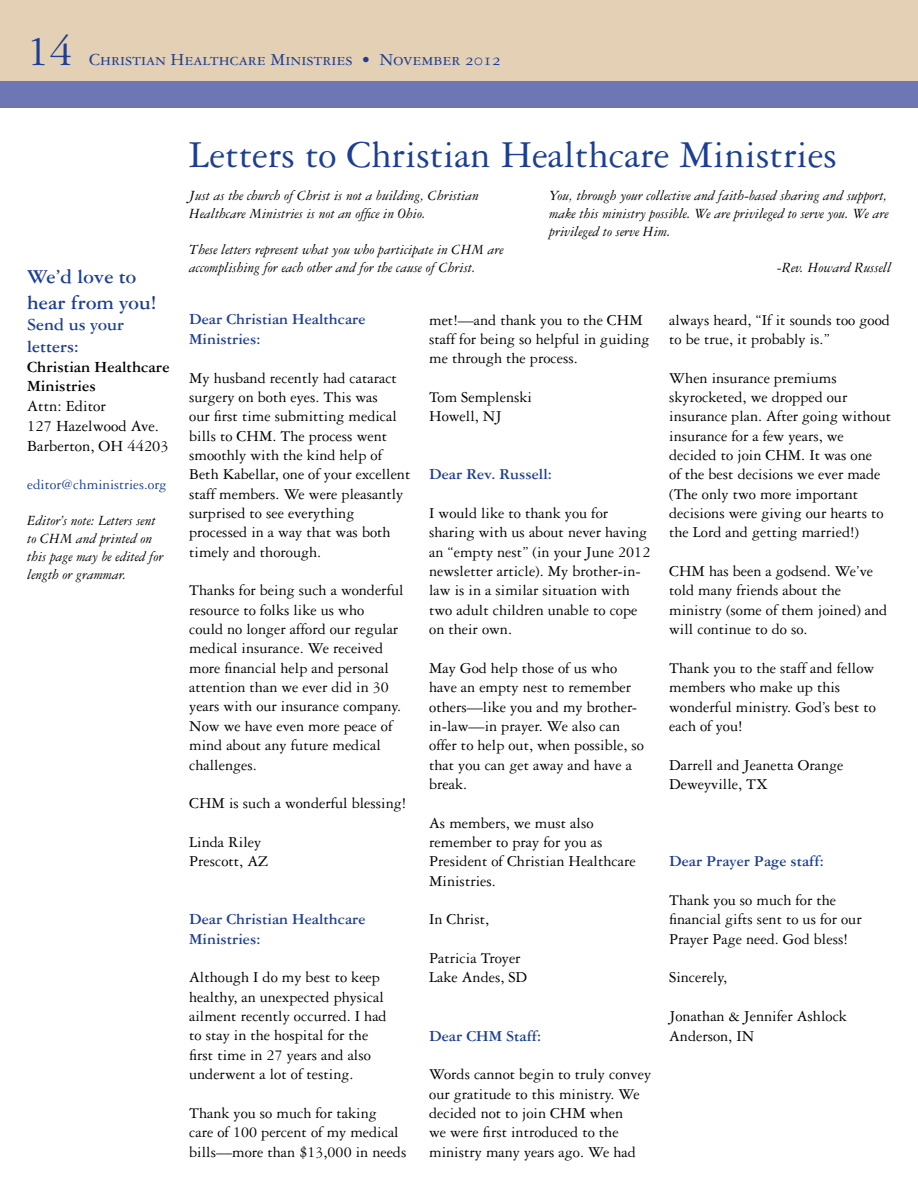
<style>
.page{position:relative;width:918px;height:1188px;background:#fff}
.page>*{position:absolute;margin:0;border:0;box-sizing:border-box;transform-origin:0 0}
.t1{font:45px "Garamond Three";color:#1c3e94}
.t2{font:40.5px "Garamond Three";color:#1c3e94}
.t3{font:700 21px/25.2px "Garamond Three";color:#1c3e94}
.t4{font:18px "Garamond Three SC";color:#1c3e94}
.t5{font:700 18px/21.6px "Garamond Three";color:#1c3e94}
.t6{font:16.5px/19.8px "Garamond Three";color:#000}
.t7{font:700 16.5px/19.8px "Garamond Three";color:#000}
.t8{font:16.2px/19.4px "Garamond Three";color:#000}
.t9{font:700 16.2px/19.4px "Garamond Three";color:#1c3e94}
.t10{font:italic 15px/18px "Garamond Three";color:#000}
.t11{font:15px "Garamond Three";color:#1c3e94}
</style>
<div class="page">
<div style="left:0;top:0;width:918px;height:81px;background:#e4d0b5"></div>
<div style="left:0;top:81px;width:918px;height:27px;background:#6f76b4"></div>
<h1 class="t1" style="left:27px;top:27px;width:46px">14</h1>
<p class="t4" style="left:89px;top:50px;width:413px">Christian Healthcare Ministries • November 2012</p>
<h2 class="t2" style="left:189px;top:132px;width:649px">Letters to Christian Healthcare Ministries</h2>
<p class="t3" style="left:27px;top:264px;width:131px">We’d love to hear from you!</p>
<p class="t5" style="left:27px;top:314px;width:99px">Send us your letters:</p>
<p class="t7" style="left:27px;top:356px;width:144px">Christian Healthcare<br>Ministries</p>
<p class="t6" style="left:27px;top:396px;width:143px">Attn: Editor<br>127 Hazelwood Ave.<br>Barberton, OH 44203</p>
<p class="t11" style="left:27px;top:476px;width:141px">editor@chministries.org</p>
<p class="t10" style="left:27px;top:511px;width:138px">Editor’s note: Letters sent to CHM and printed on this page may be edited for length or grammar.</p>
<p class="t10" style="left:189px;top:187px;width:291px">Just as the church of Christ is not a building, Christian<br>Healthcare Ministries is not an office in Ohio.</p>
<p class="t10" style="left:189px;top:241px;width:316px">These letters represent what you who participate in CHM are accomplishing for each other and for the cause of Christ.</p>
<p class="t10" style="left:549px;top:187px;width:341px;text-align:justify">You, through your collective and faith-based sharing and support, make this ministry possible. We are privileged to serve you. We are privileged to serve Him.</p>
<p class="t10" style="left:777px;top:259px;width:116px">-Rev. Howard Russell</p>
<p class="t9" style="left:189px;top:310px;width:178px">Dear Christian Healthcare<br>Ministries:</p>
<p class="t8" style="left:189px;top:368px;width:223px">My husband recently had cataract surgery on both eyes. This was<br>our first time submitting medical bills to CHM. The process went smoothly with the kind help of<br>Beth Kabellar, one of your excellent staff members. We were pleasantly surprised to see everything processed in a way that was both timely and thorough.</p>
<p class="t8" style="left:189px;top:581px;width:216px">Thanks for being such a wonderful resource to folks like us who<br>could no longer afford our regular medical insurance. We received more financial help and personal attention than we ever did in 30 years with our insurance company.<br>Now we have even more peace of mind about any future medical challenges.</p>
<p class="t8" style="left:189px;top:794px;width:219px">CHM is such a wonderful blessing!</p>
<p class="t8" style="left:189px;top:832px;width:80px">Linda Riley<br>Prescott, AZ</p>
<p class="t9" style="left:189px;top:910px;width:178px">Dear Christian Healthcare<br>Ministries:</p>
<p class="t8" style="left:189px;top:968px;width:199px">Although I do my best to keep healthy, an unexpected physical ailment recently occurred. I had to stay in the hospital for the first time in 27 years and also underwent a lot of testing.</p>
<p class="t8" style="left:189px;top:1103px;width:219px">Thank you so much for taking<br>care of 100 percent of my medical bills—more than $13,000 in needs</p>
<p class="t8" style="left:429px;top:310px;width:222px">met!—and thank you to the CHM staff for being so helpful in guiding me through the process.</p>
<p class="t8" style="left:429px;top:387px;width:104px">Tom Semplenski<br>Howell, NJ</p>
<p class="t9" style="left:429px;top:465px;width:124px">Dear Rev. Russell:</p>
<p class="t8" style="left:429px;top:503px;width:223px">I would like to thank you for sharing with us about never having an “empty nest” (in your June 2012 newsletter article). My brother-in&shy;law is in a similar situation with two adult children unable to cope on their own.</p>
<p class="t8" style="left:429px;top:658px;width:216px">May God help those of us who have an empty nest to remember others—like you and my brother&shy;in-law—in prayer. We also can offer to help out, when possible, so that you can get away and have a break.</p>
<p class="t8" style="left:429px;top:813px;width:208px">As members, we must also remember to pray for you as<br>President of Christian Healthcare<br>Ministries.</p>
<p class="t8" style="left:429px;top:910px;width:62px">In Christ,</p>
<p class="t8" style="left:429px;top:948px;width:100px">Patricia Troyer<br>Lake Andes, SD</p>
<p class="t9" style="left:429px;top:1026px;width:114px">Dear CHM Staff:</p>
<p class="t8" style="left:429px;top:1065px;width:224px">Words cannot begin to truly convey our gratitude to this ministry. We decided not to join CHM when<br>we were first introduced to the ministry many years ago. We had</p>
<p class="t8" style="left:669px;top:310px;width:222px">always heard, “If it sounds too good to be true, it probably is.”</p>
<p class="t8" style="left:669px;top:368px;width:224px">When insurance premiums skyrocketed, we dropped our insurance plan. After going without insurance for a few years, we decided to join CHM. It was one<br>of the best decisions we ever made (The only two more important decisions were giving our hearts to the Lord and getting married!)</p>
<p class="t8" style="left:669px;top:561px;width:220px">CHM has been a godsend. We’ve told many friends about the ministry (some of them joined) and will continue to do so.</p>
<p class="t8" style="left:669px;top:658px;width:208px">Thank you to the staff and fellow members who make up this wonderful ministry. God’s best to each of you!</p>
<p class="t8" style="left:669px;top:755px;width:176px">Darrell and Jeanetta Orange<br>Deweyville, TX</p>
<p class="t9" style="left:669px;top:852px;width:156px">Dear Prayer Page staff:</p>
<p class="t8" style="left:669px;top:890px;width:194px">Thank you so much for the financial gifts sent to us for our<br>Prayer Page need. God bless!</p>
<p class="t8" style="left:669px;top:968px;width:60px">Sincerely,</p>
<p class="t8" style="left:669px;top:1006px;width:179px">Jonathan &amp; Jennifer Ashlock<br>Anderson, IN</p>
</div>
